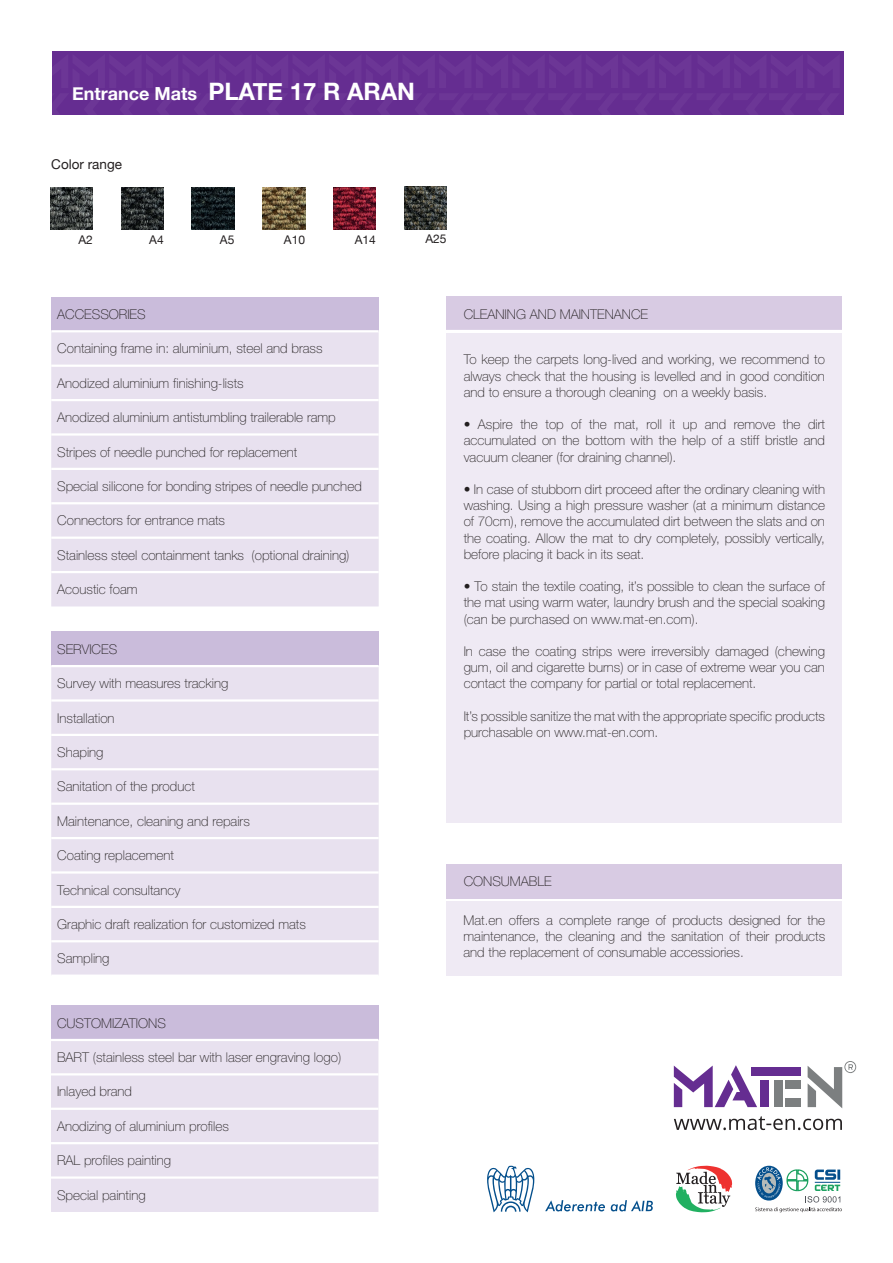
<style>
.page{position:relative;width:893px;height:1263px;background:#fff}
.page>*{position:absolute;margin:0;border:0;box-sizing:border-box;transform-origin:0 0}
.t1{font:700 18px "Helvetica Neue";color:#fff}
.t2{font:100 13.5px/16.2px "Helvetica Neue";color:#231f20;text-align:justify}
.t3{font:13.5px "Helvetica Neue";color:#231f20}
.t4{font:12px "Helvetica Neue";color:#231f20}
.s1{font-size:24px}
</style>
<div class="page">
<div style="left:52px;top:51px;width:791px;height:64px;background:#652d91"></div>
<svg style="left:674px;top:1116px;width:168px;height:14px"></svg>
<svg style="left:674px;top:1065px;width:83px;height:42px"></svg>
<div style="left:760px;top:1080px;width:9px;height:27px;background:#652d91"></div>
<div style="left:751px;top:1067px;width:50px;height:8px;background:#652d91"></div>
<div style="left:785px;top:1080px;width:16px;height:8px;background:#7c7f80"></div>
<div style="left:774px;top:1080px;width:8px;height:27px;background:#7c7f80"></div>
<div style="left:785px;top:1099px;width:16px;height:8px;background:#7c7f80"></div>
<svg style="left:808px;top:1061px;width:48px;height:47px"></svg>
<svg style="left:676px;top:1165px;width:56px;height:47px"></svg>
<svg style="left:487px;top:1166px;width:48px;height:46px"></svg>
<svg style="left:545px;top:1200px;width:60px;height:11px"></svg>
<svg style="left:611px;top:1200px;width:42px;height:11px"></svg>
<svg style="left:755px;top:1167px;width:87px;height:45px"></svg>
<div style="left:51px;top:297px;width:328px;height:34px;background:#cabcdb"></div>
<div style="left:51px;top:332px;width:328px;height:274px;background:#e8e1ef"></div>
<hr style="left:51px;top:330px;width:328px;height:2px;background:#fff">
<hr style="left:51px;top:365px;width:328px;height:2px;background:#fff">
<hr style="left:51px;top:399px;width:328px;height:2px;background:#fff">
<hr style="left:51px;top:433px;width:328px;height:3px;background:#fff">
<hr style="left:51px;top:468px;width:328px;height:2px;background:#fff">
<hr style="left:51px;top:502px;width:328px;height:2px;background:#fff">
<hr style="left:51px;top:536px;width:328px;height:3px;background:#fff">
<hr style="left:51px;top:571px;width:328px;height:2px;background:#fff">
<div style="left:51px;top:632px;width:328px;height:34px;background:#cabcdb"></div>
<div style="left:51px;top:667px;width:328px;height:307px;background:#e8e1ef"></div>
<hr style="left:51px;top:665px;width:328px;height:2px;background:#fff">
<hr style="left:51px;top:699px;width:328px;height:3px;background:#fff">
<hr style="left:51px;top:837px;width:328px;height:2px;background:#fff">
<hr style="left:51px;top:871px;width:328px;height:2px;background:#fff">
<hr style="left:51px;top:734px;width:328px;height:2px;background:#fff">
<hr style="left:51px;top:768px;width:328px;height:2px;background:#fff">
<hr style="left:51px;top:802px;width:328px;height:3px;background:#fff">
<hr style="left:51px;top:906px;width:328px;height:2px;background:#fff">
<hr style="left:51px;top:940px;width:328px;height:2px;background:#fff">
<div style="left:51px;top:1005px;width:327px;height:35px;background:#cabcdb"></div>
<div style="left:51px;top:1041px;width:327px;height:171px;background:#e8e1ef"></div>
<hr style="left:51px;top:1039px;width:327px;height:2px;background:#fff">
<hr style="left:51px;top:1073px;width:327px;height:2px;background:#fff">
<hr style="left:51px;top:1108px;width:327px;height:2px;background:#fff">
<hr style="left:51px;top:1142px;width:327px;height:2px;background:#fff">
<hr style="left:51px;top:1176px;width:327px;height:3px;background:#fff">
<img style="left:263px;top:187px;width:42px;height:43px">
<img style="left:333px;top:187px;width:43px;height:43px">
<img style="left:50px;top:187px;width:43px;height:43px">
<img style="left:404px;top:187px;width:42px;height:42px">
<img style="left:122px;top:187px;width:42px;height:42px">
<img style="left:192px;top:187px;width:42px;height:43px">
<div style="left:447px;top:297px;width:395px;height:34px;background:#d8cbe3"></div>
<div style="left:447px;top:864px;width:395px;height:35px;background:#d8cbe3"></div>
<div style="left:447px;top:333px;width:395px;height:490px;background:#efeaf4"></div>
<div style="left:447px;top:901px;width:395px;height:74px;background:#efeaf4"></div>
<hr style="left:443px;top:330px;width:405px;height:2px;background:#fff">
<h1 class="t1" style="left:72px;top:82px;width:344px">Entrance Mats <span class="s1">PLATE 17 R ARAN</span></h1>
<p class="t3" style="left:51px;top:156px;width:72px">Color range</p>
<p class="t4" style="left:79px;top:232px;width:16px">A2</p>
<p class="t4" style="left:149px;top:232px;width:16px">A4</p>
<p class="t4" style="left:220px;top:232px;width:16px">A5</p>
<p class="t4" style="left:284px;top:232px;width:23px">A10</p>
<p class="t4" style="left:355px;top:232px;width:23px">A14</p>
<p class="t4" style="left:425px;top:232px;width:23px">A25</p>
<p class="t2" style="left:57px;top:306px;width:90px">ACCESSORIES</p>
<p class="t2" style="left:57px;top:340px;width:267px">Containing frame in: aluminium, steel and brass</p>
<p class="t2" style="left:57px;top:375px;width:188px">Anodized aluminium finishing-lists</p>
<p class="t2" style="left:57px;top:409px;width:280px">Anodized aluminium antistumbling trailerable ramp</p>
<p class="t2" style="left:57px;top:444px;width:241px">Stripes of needle punched for replacement</p>
<p class="t2" style="left:57px;top:478px;width:306px">Special silicone for bonding stripes of needle punched</p>
<p class="t2" style="left:57px;top:512px;width:169px">Connectors for entrance mats</p>
<p class="t2" style="left:57px;top:547px;width:294px">Stainless steel containment tanks (optional draining)</p>
<p class="t2" style="left:57px;top:581px;width:82px">Acoustic foam</p>
<p class="t2" style="left:57px;top:641px;width:61px">SERVICES</p>
<p class="t2" style="left:57px;top:675px;width:173px">Survey with measures tracking</p>
<p class="t2" style="left:57px;top:710px;width:59px">Installation</p>
<p class="t2" style="left:57px;top:744px;width:48px">Shaping</p>
<p class="t2" style="left:57px;top:778px;width:139px">Sanitation of the product</p>
<p class="t2" style="left:57px;top:813px;width:194px">Maintenance, cleaning and repairs</p>
<p class="t2" style="left:57px;top:847px;width:118px">Coating replacement</p>
<p class="t2" style="left:57px;top:881px;width:125px">Technical consultancy</p>
<p class="t2" style="left:57px;top:916px;width:250px">Graphic draft realization for customized mats</p>
<p class="t2" style="left:57px;top:950px;width:54px">Sampling</p>
<p class="t2" style="left:57px;top:1015px;width:110px">CUSTOMIZATIONS</p>
<p class="t2" style="left:57px;top:1049px;width:286px">BART (stainless steel bar with laser engraving logo)</p>
<p class="t2" style="left:57px;top:1083px;width:77px">Inlayed brand</p>
<p class="t2" style="left:57px;top:1118px;width:173px">Anodizing of aluminium profiles</p>
<p class="t2" style="left:57px;top:1152px;width:116px">RAL profiles painting</p>
<p class="t2" style="left:57px;top:1187px;width:90px">Special painting</p>
<p class="t2" style="left:464px;top:306px;width:186px">CLEANING AND MAINTENANCE</p>
<p class="t2" style="left:464px;top:351px;width:363px">To keep the carpets long-lived and working, we recommend to always check that the housing is levelled and in good condition and to ensure a thorough cleaning on a weekly basis.</p>
<p class="t2" style="left:464px;top:416px;width:363px">• Aspire the top of the mat, roll it up and remove the dirt accumulated on the bottom with the help of a stiff bristle and vacuum cleaner (for draining channel).</p>
<p class="t2" style="left:464px;top:481px;width:363px">• In case of stubborn dirt proceed after the ordinary cleaning with washing. Using a high pressure washer (at a minimum distance of 70cm), remove the accumulated dirt between the slats and on the coating. Allow the mat to dry completely, possibly vertically, before placing it back in its seat.</p>
<p class="t2" style="left:464px;top:578px;width:363px">• To stain the textile coating, it’s possible to clean the surface of the mat using warm water, laundry brush and the special soaking (can be purchased on www.mat-en.com).</p>
<p class="t2" style="left:464px;top:643px;width:363px">In case the coating strips were irreversibly damaged (chewing gum, oil and cigarette burns) or in case of extreme wear you can contact the company for partial or total replacement.</p>
<p class="t2" style="left:464px;top:708px;width:363px">It’s possible sanitize the mat with the appropriate specific products purchasable on www.mat-en.com.</p>
<p class="t2" style="left:464px;top:873px;width:89px">CONSUMABLE</p>
<p class="t2" style="left:464px;top:912px;width:363px">Mat.en offers a complete range of products designed for the maintenance, the cleaning and the sanitation of their products and the replacement of consumable accessiories.</p>
</div>
